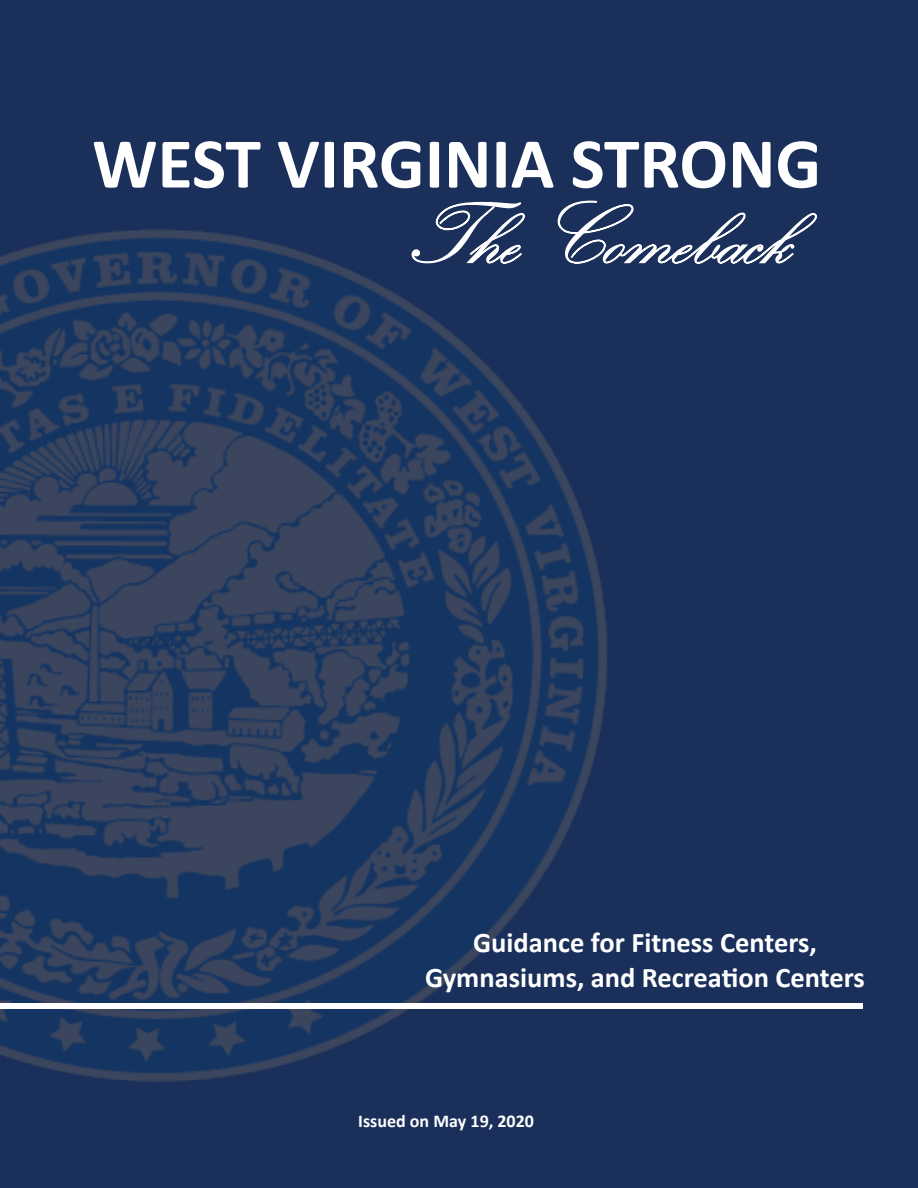
<style>
.page{position:relative;width:918px;height:1188px;background:#1a305b}
.page>*{position:absolute;margin:0;border:0;box-sizing:border-box;transform-origin:0 0}
.t1{font:90px "Kunstler Script";color:#fff}
.t2{font:700 72px "Calibri";color:#fff}
.t3{font:700 28.5px/34.2px "Calibri";color:#fff;text-align:center}
.t4{font:700 18px "Calibri";color:#fff}
</style>
<div class="page">
<svg style="left:722px;top:212px;width:95px;height:52px"></svg>
<img style="left:0;top:200px;width:722px;height:882px">
<div style="left:0;top:1003px;width:863px;height:6px;background:#fff"></div>
<h2 class="t2" style="left:92px;top:113px;width:731px">WEST VIRGINIA STRONG</h2>
<h1 class="t1" style="left:408px;top:188px;width:384px">The Comeback</h1>
<p class="t3" style="left:425px;top:925px;width:441px">Guidance for Fitness Centers,<br>Gymnasiums, and Recreation Centers</p>
<p class="t4" style="left:358px;top:1108px;width:177px">Issued on May 19, 2020</p>
</div>
